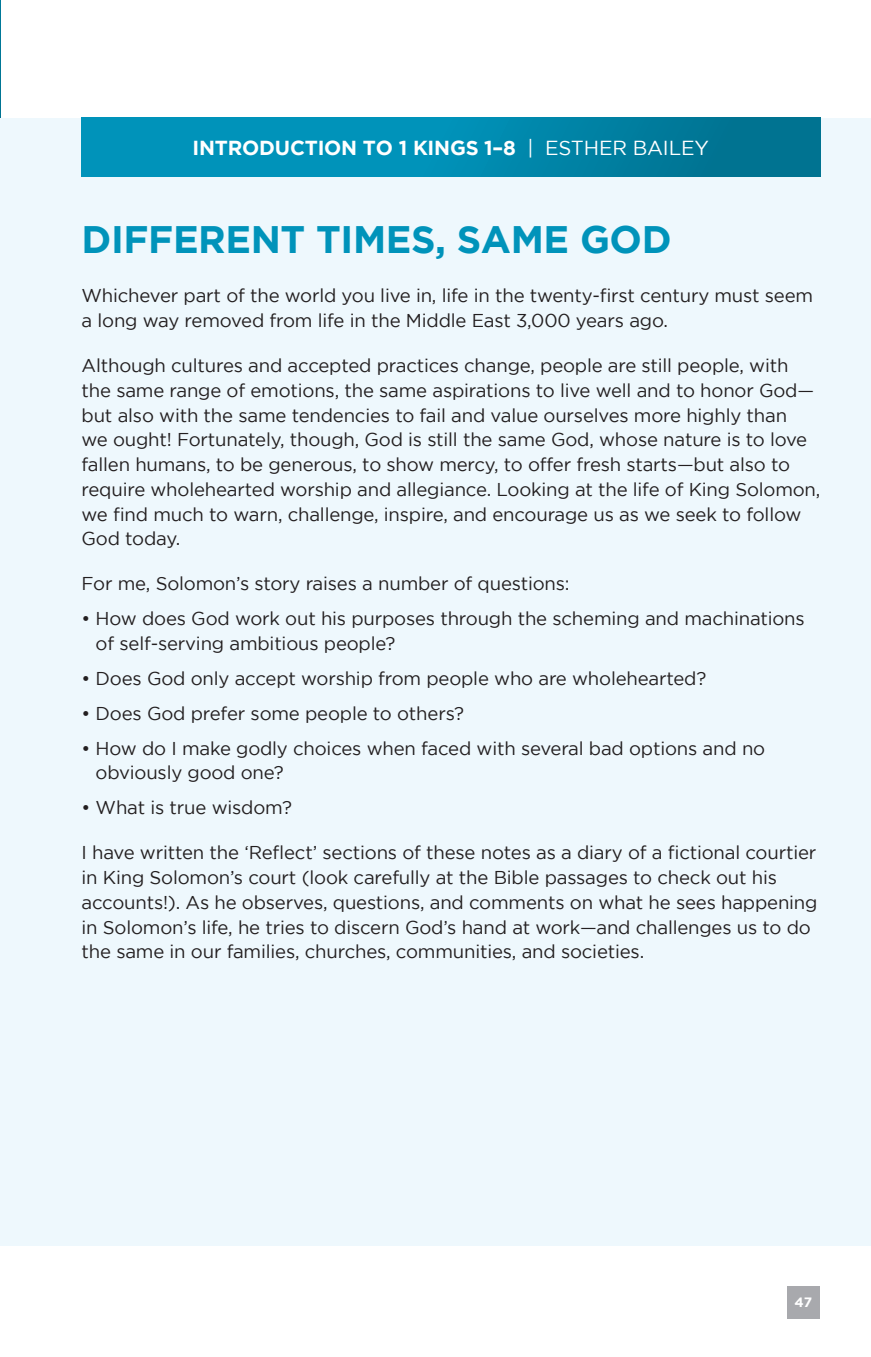
<style>
.page{position:relative;width:871px;height:1357px;background:#fff}
.page>*{position:absolute;margin:0;border:0;box-sizing:border-box;transform-origin:0 0}
.t1{font:700 38.25px "Gotham";letter-spacing:-.01em;color:#0093ba}
.date{font:700 20.25px "Gotham";letter-spacing:-.01em;color:#fff}
.Body_2{font:18.45px/24.8px "Gotham";letter-spacing:-.01em;color:#231f20}
.t2{font:700 13.5px "Gotham";color:#fff}
.s1{font-weight:400}
</style>
<div class="page">
<div style="left:787px;top:1286px;width:33px;height:32px;background:#a8a9ad"></div>
<hr style="left:0;top:0;width:1px;height:118px;background:#007797">
<div style="left:0;top:118px;width:871px;height:1127px;background:#eef8fd"></div>
<div style="left:82px;top:118px;width:738px;height:58px;background:linear-gradient(to right,#009cc6,#007493)"></div>
<p class="date" style="left:192px;top:136px;width:518px">INTRODUCTION TO 1 KINGS 1–8 <span class="s1">| ESTHER BAILEY</span></p>
<p class="t1" style="left:82px;top:217px;width:591px">DIFFERENT TIMES, SAME GOD</p>
<p class="Body_2" style="left:82px;top:283px;width:733px">Whichever part of the world you live in, life in the twenty-first century must seem a long way removed from life in the Middle East 3,000 years ago.</p>
<p class="Body_2" style="left:82px;top:353px;width:740px">Although cultures and accepted practices change, people are still people, with the same range of emotions, the same aspirations to live well and to honor God— but also with the same tendencies to fail and value ourselves more highly than<br>we ought! Fortunately, though, God is still the same God, whose nature is to love fallen humans, to be generous, to show mercy, to offer fresh starts—but also to require wholehearted worship and allegiance. Looking at the life of King Solomon, we find much to warn, challenge, inspire, and encourage us as we seek to follow God today.</p>
<p class="Body_2" style="left:82px;top:571px;width:489px">For me, Solomon’s story raises a number of questions:</p>
<p class="Body_2" style="left:96px;top:606px;width:710px;text-indent:-14px">• How does God work out his purposes through the scheming and machinations of self-serving ambitious people?</p>
<p class="Body_2" style="left:82px;top:666px;width:626px">• Does God only accept worship from people who are wholehearted?</p>
<p class="Body_2" style="left:82px;top:701px;width:384px">• Does God prefer some people to others?</p>
<p class="Body_2" style="left:96px;top:735px;width:671px;text-indent:-14px">• How do I make godly choices when faced with several bad options and no obviously good one?</p>
<p class="Body_2" style="left:82px;top:795px;width:212px">• What is true wisdom?</p>
<p class="Body_2" style="left:82px;top:840px;width:737px">I have written the ‘Reflect’ sections of these notes as a diary of a fictional courtier in King Solomon’s court (look carefully at the Bible passages to check out his accounts!). As he observes, questions, and comments on what he sees happening in Solomon’s life, he tries to discern God’s hand at work—and challenges us to do the same in our families, churches, communities, and societies.</p>
<p class="t2" style="left:794px;top:1294px;width:19px">47</p>
</div>
